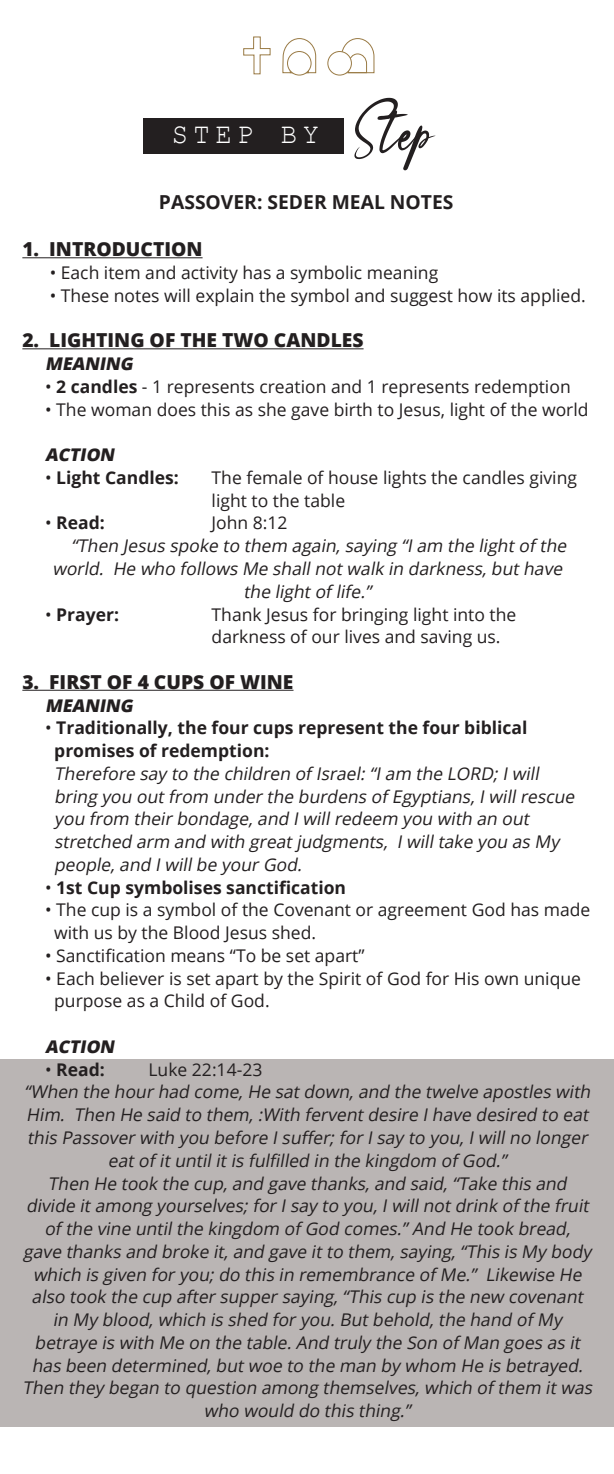
<style>
.page{position:relative;width:614px;height:1474px;background:#fff}
.page>*{position:absolute;margin:0;border:0;box-sizing:border-box;transform-origin:0 0}
.t1{font:63px "Christmas";color:#231f20}
.t2{font:29.05px "Courier New";letter-spacing:.2em;color:#fff;scale:.94 1}
.t3{font:800 19.25px "Open Sans";color:#231f20}
.t4{font:700 19.25px "Open Sans";color:#231f20}
.t5{font:italic 17.5px/22.8px "Open Sans";color:#231f20;text-align:center}
.t6{font:17.5px/22.8px "Open Sans";color:#231f20}
.t7{font:700 17.5px "Open Sans";color:#231f20}
.t8{font:italic 800 17.5px "Open Sans";color:#231f20}
.s1{font-weight:700}
.s2{font-weight:400}
</style>
<div class="page">
<div style="left:0;top:1059px;width:613px;height:367px;background:#bab5b4"></div>
<svg style="left:342px;top:38px;width:32px;height:36px"></svg>
<div style="left:327px;top:52px;width:24px;height:23px;background:#fff;border-radius:50%"></div>
<div style="left:327px;top:51px;width:24px;height:24px;border:1px solid #997a44;border-radius:50%"></div>
<svg style="left:282px;top:38px;width:34px;height:36px"></svg>
<div style="left:287px;top:52px;width:24px;height:23px;background:#fff;border-radius:50%"></div>
<div style="left:287px;top:51px;width:24px;height:24px;border:1px solid #997a44;border-radius:50%"></div>
<svg style="left:243px;top:36px;width:28px;height:39px"></svg>
<div style="left:144px;top:118px;width:200px;height:35px;background:#231f20"></div>
<hr style="left:22px;top:257px;width:180px;height:1px;background:#231f20">
<hr style="left:22px;top:348px;width:341px;height:1px;background:#231f20">
<hr style="left:22px;top:689px;width:271px;height:1px;background:#231f20">
<p class="t1" style="left:355px;top:88px;width:81px">Step</p>
<p class="t4" style="left:159px;top:188px;width:296px">PASSOVER: SEDER MEAL NOTES</p>
<p class="t3" style="left:22px;top:235px;width:182px">1. INTRODUCTION</p>
<p class="t6" style="left:50px;top:261px;width:390px">• Each item and activity has a symbolic meaning</p>
<p class="t6" style="left:50px;top:284px;width:537px">• These notes will explain the symbol and suggest how its applied.</p>
<p class="t3" style="left:22px;top:326px;width:342px">2. LIGHTING OF THE TWO CANDLES</p>
<p class="t8" style="left:45px;top:350px;width:93px">MEANING</p>
<p class="t6" style="left:45px;top:375px;width:526px">• <span class="s1">2 candles</span> - 1 represents creation and 1 represents redemption</p>
<p class="t6" style="left:45px;top:397px;width:544px">• The woman does this as she gave birth to Jesus, light of the world</p>
<p class="t8" style="left:45px;top:441px;width:75px">ACTION</p>
<p class="t7" style="left:45px;top:465px;width:135px"><span class="s2">•</span> Light Candles:</p>
<p class="t6" style="left:211px;top:466px;width:366px">The female of house lights the candles giving light to the table</p>
<p class="t7" style="left:45px;top:511px;width:61px"><span class="s2">•</span> Read:</p>
<p class="t6" style="left:211px;top:511px;width:77px">John 8:12</p>
<p class="t5" style="left:52px;top:534px;width:519px;text-align:right">“Then Jesus spoke to them again,saying “Iam the lightof the world. He who follows Me shallnotwalk in darkness,buthave</p>
<p class="t5" style="left:243px;top:579px;width:133px">the lightof life.”</p>
<p class="t7" style="left:45px;top:602px;width:75px"><span class="s2">•</span> Prayer:</p>
<p class="t6" style="left:211px;top:602px;width:306px">Thank Jesus for bringing light into the</p>
<p class="t6" style="left:211px;top:625px;width:290px">darkness of our lives and saving us.</p>
<p class="t3" style="left:22px;top:667px;width:272px">3. FIRST OF 4 CUPS OF WINE</p>
<p class="t8" style="left:45px;top:692px;width:93px">MEANING</p>
<p class="t7" style="left:45px;top:715px;width:483px"><span class="s2">•</span> Traditionally, the four cups represent the four biblical</p>
<p class="t7" style="left:54px;top:738px;width:217px">promises of redemption:</p>
<p class="t5" style="left:54px;top:761px;width:490px">Therefore say to the children of Israel:“Iam the LORD;Iwill</p>
<p class="t5" style="left:54px;top:784px;width:525px">bring you outfrom underthe burdens of Egyptians,Iwillrescue</p>
<p class="t5" style="left:54px;top:807px;width:480px">you from theirbondage,and Iwillredeem you with an out</p>
<p class="t5" style="left:54px;top:830px;width:506px">stretched arm and with greatjudgments, Iwilltake you as My</p>
<p class="t5" style="left:54px;top:852px;width:253px">people,and Iwillbe yourGod.</p>
<p class="t7" style="left:45px;top:875px;width:302px"><span class="s2">•</span> 1st Cup symbolises sanctification</p>
<p class="t6" style="left:45px;top:898px;width:546px">• The cup is a symbol of the Covenant or agreement God has made</p>
<p class="t6" style="left:54px;top:921px;width:263px">with us by the Blood Jesus shed.</p>
<p class="t6" style="left:45px;top:943px;width:321px">• Sanctification means “To be set apart”</p>
<p class="t6" style="left:45px;top:966px;width:537px">• Each believer is set apart by the Spirit of God for His own unique</p>
<p class="t6" style="left:54px;top:989px;width:217px">purpose as a Child of God.</p>
<p class="t8" style="left:45px;top:1033px;width:75px">ACTION</p>
<p class="t7" style="left:45px;top:1057px;width:61px"><span class="s2">•</span> Read:</p>
<p class="t6" style="left:148px;top:1057px;width:115px">Luke 22:14-23</p>
<p class="t5" style="left:24px;top:1080px;width:571px">“When the hourhad come,He satdown,and the twelve apostles with Him. Then He said to them,:With ferventdesire Ihave desired to eat this Passoverwith you before Isuffer;forIsay to you,Iwillno longer eatof ituntilitis fulfilled in the kingdom of God.”</p>
<p class="t5" style="left:23px;top:1171px;width:570px">Then He took the cup,and gave thanks,and said,“Take this and divide itamong yourselves;forIsay to you,Iwillnotdrink of the fruit of the vine untilthe kingdom of God comes.”And He took bread, gave thanks and broke it,and gave itto them,saying,“This is My body which is given foryou;do this in remembrance of Me.” Likewise He also took the cup aftersuppersaying,“This cup is the new covenant in My blood,which is shed foryou.Butbehold,the hand of My</p>
<p class="t5" style="left:22px;top:1330px;width:574px">betraye is with Me on the table.And truly the Son of Man goes as it has been determined,butwoe to the man by whom He is betrayed.<br>Then they began to question among themselves,which of them itwas who would do this thing.”</p>
<p class="t2" style="left:172px;top:116px;width:158px">STEP BY</p>
</div>
